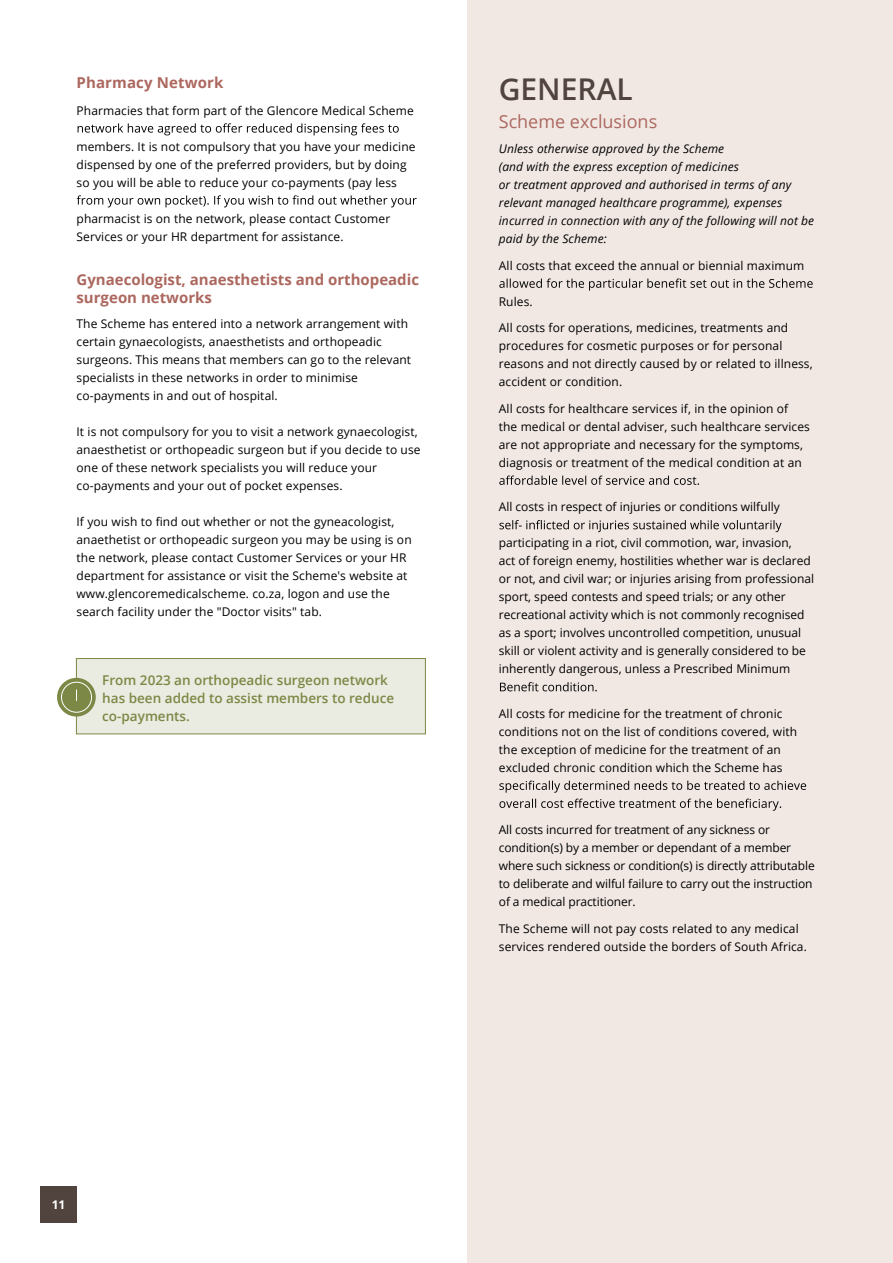
<style>
.page{position:relative;width:893px;height:1263px;background:#fff}
.page>*{position:absolute;margin:0;border:0;box-sizing:border-box;transform-origin:0 0}
.t1{font:600 30px "Open Sans";color:#51443f}
.t2{font:18px "Open Sans";color:#ac685f}
.t3{font:700 15px/18px "Open Sans";color:#ac685f}
.t4{font:600 13.5px/18px "Open Sans";color:#7c8845}
.t5{font:12px/18px "Open Sans";letter-spacing:.01em;color:#000}
.t6{font:italic 12px/18px "Open Sans";letter-spacing:.01em;color:#000}
.t7{font:12px/18px "Open Sans";letter-spacing:-.01em;color:#000}
.t8{font:700 12px "Open Sans";color:#fff}
</style>
<div class="page">
<div style="left:40px;top:1186px;width:37px;height:36px;background:#51443f"></div>
<div style="left:468px;top:0;width:425px;height:1263px;background:#f1e8e4"></div>
<svg style="left:78px;top:123px;width:321px;height:12px"></svg>
<svg style="left:77px;top:195px;width:340px;height:12px"></svg>
<svg style="left:499px;top:278px;width:314px;height:13px"></svg>
<svg style="left:499px;top:476px;width:200px;height:9px"></svg>
<svg style="left:499px;top:520px;width:282px;height:12px"></svg>
<svg style="left:500px;top:682px;width:97px;height:9px"></svg>
<svg style="left:499px;top:781px;width:307px;height:12px"></svg>
<svg style="left:499px;top:799px;width:282px;height:12px"></svg>
<div style="left:76px;top:658px;width:349px;height:76px;background:#eaebe1"></div>
<div style="left:76px;top:658px;width:350px;height:76px;border:1px solid #7c8845"></div>
<div style="left:57px;top:678px;width:39px;height:38px;background:#7c8845;border-radius:50%"></div>
<svg style="left:61px;top:681px;width:31px;height:32px"></svg>
<p class="t3" style="left:77px;top:73px;width:149px">Pharmacy Network</p>
<p class="t5" style="left:77px;top:101px;width:339px">Pharmacies that form part of the Glencore Medical Scheme</p>
<p class="t5" style="left:77px;top:137px;width:341px">members. It is not compulsory that you have your medicine dispensed by one of the preferred providers, but by doing so you will be able to reduce your co-payments (pay less</p>
<p class="t5" style="left:77px;top:209px;width:315px">pharmacist is on the network, please contact Customer<br>Services or your HR department for assistance.</p>
<p class="t3" style="left:77px;top:270px;width:344px">Gynaecologist, anaesthetists and orthopeadic surgeon networks</p>
<p class="t5" style="left:77px;top:314px;width:336px">The Scheme has entered into a network arrangement with certain gynaecologists, anaesthetists and orthopeadic surgeons. This means that members can go to the relevant specialists in these networks in order to minimise co-payments in and out of hospital.</p>
<p class="t5" style="left:77px;top:422px;width:346px">It is not compulsory for you to visit a network gynaecologist, anaesthetist or orthopeadic surgeon but if you decide to use one of these network specialists you will reduce your co-payments and your out of pocket expenses.</p>
<p class="t5" style="left:77px;top:512px;width:337px">If you wish to find out whether or not the gyneacologist, anaethetist or orthopeadic surgeon you may be using is on the network, please contact Customer Services or your HR department for assistance or visit the Scheme's website at www.glencoremedicalscheme. co.za, logon and use the search facility under the "Doctor visits" tab.</p>
<p class="t4" style="left:102px;top:670px;width:293px">From 2023 an orthopeadic surgeon network has been added to assist members to reduce co-payments.</p>
<p class="t1" style="left:499px;top:68px;width:136px">GENERAL</p>
<p class="t2" style="left:499px;top:109px;width:160px">Scheme exclusions</p>
<p class="t6" style="left:499px;top:139px;width:317px">Unless otherwise approved by the Scheme<br>(and with the express exception of medicines<br>or treatment approved and authorised in terms of any relevant managed healthcare programme), expenses incurred in connection with any of the following will not be paid by the Scheme:</p>
<p class="t5" style="left:499px;top:256px;width:307px">All costs that exceed the annual or biennial maximum</p>
<p class="t5" style="left:499px;top:292px;width:36px">Rules.</p>
<p class="t5" style="left:499px;top:319px;width:315px">All costs for operations, medicines, treatments and procedures for cosmetic purposes or for personal reasons and not directly caused by or related to illness, accident or condition.</p>
<p class="t5" style="left:499px;top:399px;width:313px">All costs for healthcare services if, in the opinion of<br>the medical or dental adviser, such healthcare services are not appropriate and necessary for the symptoms, diagnosis or treatment of the medical condition at an</p>
<p class="t5" style="left:499px;top:498px;width:283px">All costs in respect of injuries or conditions wilfully</p>
<p class="t5" style="left:499px;top:534px;width:317px">participating in a riot, civil commotion, war, invasion,<br>act of foreign enemy, hostilities whether war is declared or not, and civil war; or injuries arising from professional sport, speed contests and speed trials; or any other recreational activity which is not commonly recognised as a sport; involves uncontrolled competition, unusual skill or violent activity and is generally considered to be inherently dangerous, unless a Prescribed Minimum</p>
<p class="t5" style="left:499px;top:704px;width:300px">All costs for medicine for the treatment of chronic conditions not on the list of conditions covered, with the exception of medicine for the treatment of an excluded chronic condition which the Scheme has</p>
<p class="t7" style="left:499px;top:821px;width:317px">All costs incurred for treatment of any sickness or condition(s) by a member or dependant of a member where such sickness or condition(s) is directly attributable to deliberate and wilful failure to carry out the instruction of a medical practitioner.</p>
<p class="t5" style="left:499px;top:919px;width:310px">The Scheme will not pay costs related to any medical services rendered outside the borders of South Africa.</p>
<p class="t8" style="left:52px;top:1196px;width:15px">11</p>
</div>
